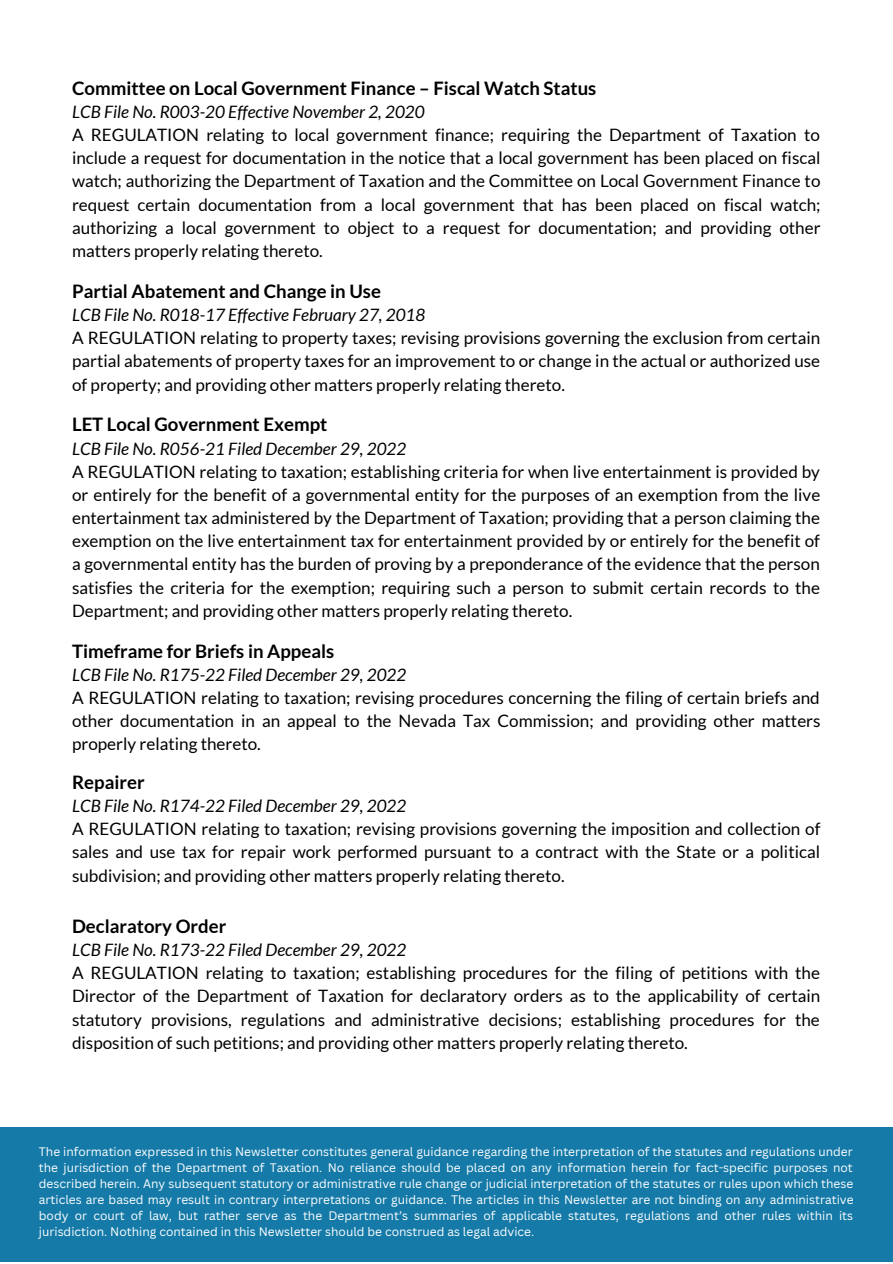
<style>
.page{position:relative;width:893px;height:1264px;background:#fff}
.page>*{position:absolute;margin:0;border:0;box-sizing:border-box;transform-origin:0 0}
.t1{font:700 18.6px "Lato";color:#000}
.t2{font:17.1px/23.2px "Lato";color:#000;text-align:justify}
.t3{font:italic 17.1px "Lato";color:#000}
.t4{font:12px/16px "Canva Sans";color:#fff;text-align:justify}
</style>
<div class="page">
<div style="left:0;top:1126px;width:892px;height:135px;background:#157aa8"></div>
<p class="t1" style="left:72px;top:77px;width:526px">Committee on Local Government Finance – Fiscal Watch Status</p>
<p class="t3" style="left:72px;top:102px;width:354px">LCB File No. R003-20 Effective November 2, 2020</p>
<p class="t2" style="left:72px;top:123px;width:750px">A REGULATION relating to local government finance; requiring the Department of Taxation to include a request for documentation in the notice that a local government has been placed on fiscal watch; authorizing the Department of Taxation and the Committee on Local Government Finance to request certain documentation from a local government that has been placed on fiscal watch; authorizing a local government to object to a request for documentation; and providing other matters properly relating thereto.</p>
<p class="t1" style="left:72px;top:280px;width:310px">Partial Abatement and Change in Use</p>
<p class="t3" style="left:72px;top:305px;width:355px">LCB File No. R018-17 Effective February 27, 2018</p>
<p class="t2" style="left:72px;top:326px;width:749px">A REGULATION relating to property taxes; revising provisions governing the exclusion from certain partial abatements of property taxes for an improvement to or change in the actual or authorized use of property; and providing other matters properly relating thereto.</p>
<p class="t1" style="left:72px;top:414px;width:257px">LET Local Government Exempt</p>
<p class="t3" style="left:72px;top:439px;width:336px">LCB File No. R056-21 Filed December 29, 2022</p>
<p class="t2" style="left:72px;top:460px;width:749px">A REGULATION relating to taxation; establishing criteria for when live entertainment is provided by or entirely for the benefit of a governmental entity for the purposes of an exemption from the live entertainment tax administered by the Department of Taxation; providing that a person claiming the exemption on the live entertainment tax for entertainment provided by or entirely for the benefit of a governmental entity has the burden of proving by a preponderance of the evidence that the person satisfies the criteria for the exemption; requiring such a person to submit certain records to the Department; and providing other matters properly relating thereto.</p>
<p class="t1" style="left:72px;top:640px;width:264px">Timeframe for Briefs in Appeals</p>
<p class="t3" style="left:72px;top:665px;width:336px">LCB File No. R175-22 Filed December 29, 2022</p>
<p class="t2" style="left:72px;top:686px;width:750px">A REGULATION relating to taxation; revising procedures concerning the filing of certain briefs and other documentation in an appeal to the Nevada Tax Commission; and providing other matters properly relating thereto.</p>
<p class="t1" style="left:72px;top:771px;width:74px">Repairer</p>
<p class="t3" style="left:72px;top:796px;width:336px">LCB File No. R174-22 Filed December 29, 2022</p>
<p class="t2" style="left:72px;top:817px;width:749px">A REGULATION relating to taxation; revising provisions governing the imposition and collection of sales and use tax for repair work performed pursuant to a contract with the State or a political subdivision; and providing other matters properly relating thereto.</p>
<p class="t1" style="left:72px;top:915px;width:156px">Declaratory Order</p>
<p class="t3" style="left:72px;top:940px;width:336px">LCB File No. R173-22 Filed December 29, 2022</p>
<p class="t2" style="left:72px;top:961px;width:749px">A REGULATION relating to taxation; establishing procedures for the filing of petitions with the Director of the Department of Taxation for declaratory orders as to the applicability of certain statutory provisions, regulations and administrative decisions; establishing procedures for the disposition of such petitions; and providing other matters properly relating thereto.</p>
<p class="t4" style="left:39px;top:1143px;width:816px">The information expressed in this Newsletter constitutes general guidance regarding the interpretation of the statutes and regulations under the jurisdiction of the Department of Taxation. No reliance should be placed on any information herein for fact-specific purposes not described herein. Any subsequent statutory or administrative rule change or judicial interpretation of the statutes or rules upon which these articles are based may result in contrary interpretations or guidance. The articles in this Newsletter are not binding on any administrative body or court of law, but rather serve as the Department’s summaries of applicable statutes, regulations and other rules within its jurisdiction. Nothing contained in this Newsletter should be construed as legal advice.</p>
</div>
